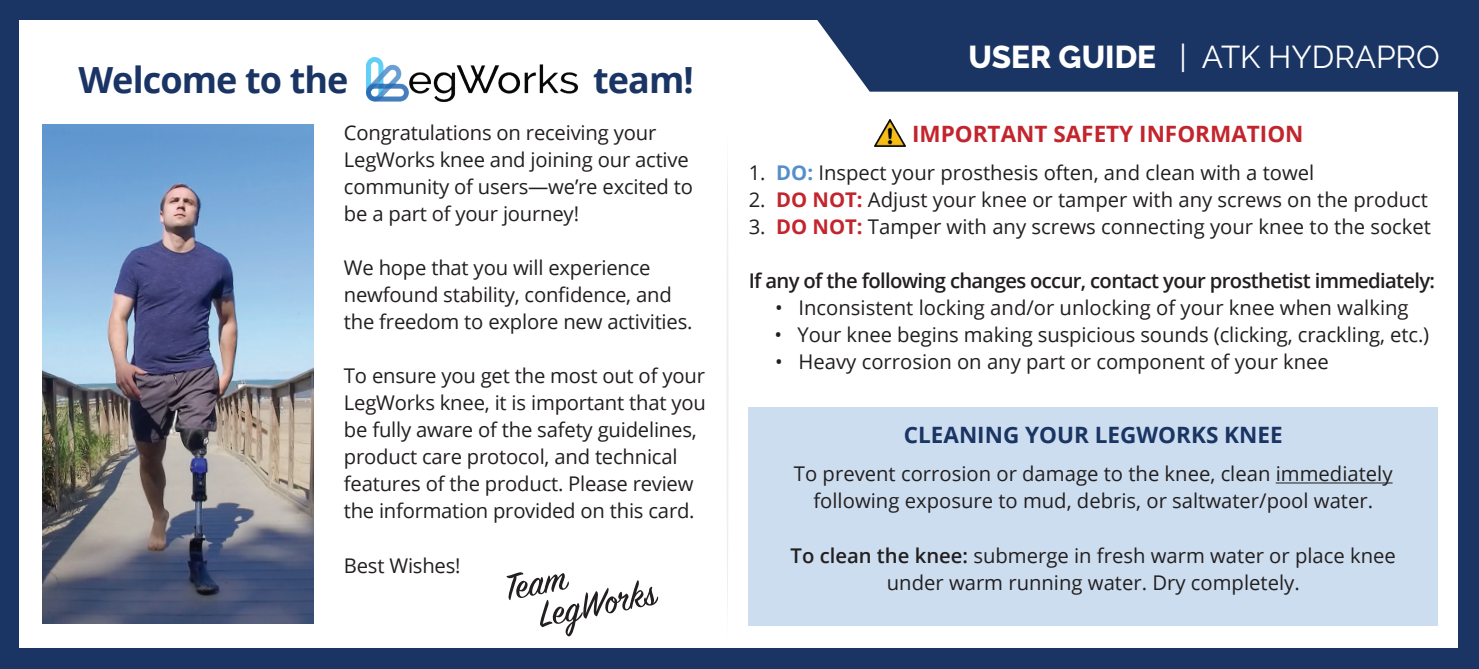
<style>
.page{position:relative;width:1479px;height:669px;background:#fff}
.page>*{position:absolute;margin:0;border:0;box-sizing:border-box;transform-origin:0 0}
.t1{font:700 36px "Open Sans";letter-spacing:-.025em;color:#1a3564}
.t2{font:31.5px "Raleway";color:#fff}
.t3{font:700 22.5px "Open Sans";color:#c3252d}
.t4{font:700 22.5px "Open Sans";color:#1a3564}
.t5{font:20.25px/27px "Open Sans";letter-spacing:-.005em;color:#231f20}
.t6{font:600 20.25px "Open Sans";letter-spacing:-.035em;color:#231f20}
.s1{font-weight:800}
.s2{font-weight:700;color:#548fcb}
.s3{font-weight:700;color:#c3252d}
.s4{font-weight:600}
</style>
<div class="page">
<div style="left:0;top:0;width:1478px;height:668px;background:#1a3564"></div>
<div style="left:19px;top:20px;width:1438px;height:628px;background:#fff"></div>
<div style="left:817px;top:20px;width:641px;height:72px;background:#1a3564"></div>
<img style="left:874px;top:119px;width:31px;height:28px">
<svg style="left:726px;top:166px;width:2px;height:440px"></svg>
<svg style="left:506px;top:572px;width:152px;height:64px"></svg>
<img style="left:367px;top:57px;width:210px;height:45px">
<div style="left:748px;top:407px;width:689px;height:218px;background:#ccddef"></div>
<hr style="left:1275px;top:482px;width:117px;height:1px;background:#231f20">
<img style="left:43px;top:124px;width:270px;height:499px">
<h1 class="t1" style="left:78px;top:54px;width:271px">Welcome to the</h1>
<h1 class="t1" style="left:593px;top:54px;width:102px">team!</h1>
<h2 class="t2" style="left:968px;top:39px;width:473px"><span class="s1">USER GUIDE</span> | ATK HYDRAPRO</h2>
<p class="t5" style="left:344px;top:119px;width:314px">Congratulations on receiving your</p>
<p class="t3" style="left:912px;top:118px;width:393px">IMPORTANT SAFETY INFORMATION</p>
<p class="t5" style="left:344px;top:146px;width:350px">LegWorks knee and joining our active community of users—we’re excited to be a part of your journey!</p>
<p class="t5" style="left:344px;top:254px;width:350px">We hope that you will experience newfound stability, confidence, and the freedom to explore new activities.</p>
<p class="t5" style="left:344px;top:362px;width:363px">To ensure you get the most out of your LegWorks knee, it is important that you be fully aware of the safety guidelines, product care protocol, and technical features of the product. Please review the information provided on this card.</p>
<p class="t5" style="left:344px;top:551px;width:118px">Best Wishes!</p>
<p class="t5" style="left:748px;top:159px;width:567px">1. <span class="s2">DO:</span> Inspect your prosthesis often, and clean with a towel</p>
<p class="t5" style="left:748px;top:186px;width:680px">2. <span class="s3">DO NOT:</span> Adjust your knee or tamper with any screws on the product</p>
<p class="t5" style="left:748px;top:213px;width:684px">3. <span class="s3">DO NOT:</span> Tamper with any screws connecting your knee to the socket</p>
<p class="t6" style="left:748px;top:267px;width:688px">If any of the following changes occur, contact your prosthetist immediately:</p>
<p class="t5" style="left:775px;top:294px;width:635px">• Inconsistent locking and/or unlocking of your knee when walking</p>
<p class="t5" style="left:774px;top:321px;width:656px">• Your knee begins making suspicious sounds (clicking, crackling, etc.)</p>
<p class="t5" style="left:775px;top:348px;width:555px">• Heavy corrosion on any part or component of your knee</p>
<p class="t4" style="left:903px;top:418px;width:380px">CLEANING YOUR LEGWORKS KNEE</p>
<p class="t5" style="left:794px;top:460px;width:600px;text-align:center">To prevent corrosion or damage to the knee, clean immediately following exposure to mud, debris, or saltwater/pool water.</p>
<p class="t5" style="left:790px;top:541px;width:607px;text-align:center"><span class="s4">To clean the knee:</span> submerge in fresh warm water or place knee under warm running water. Dry completely.</p>
</div>
